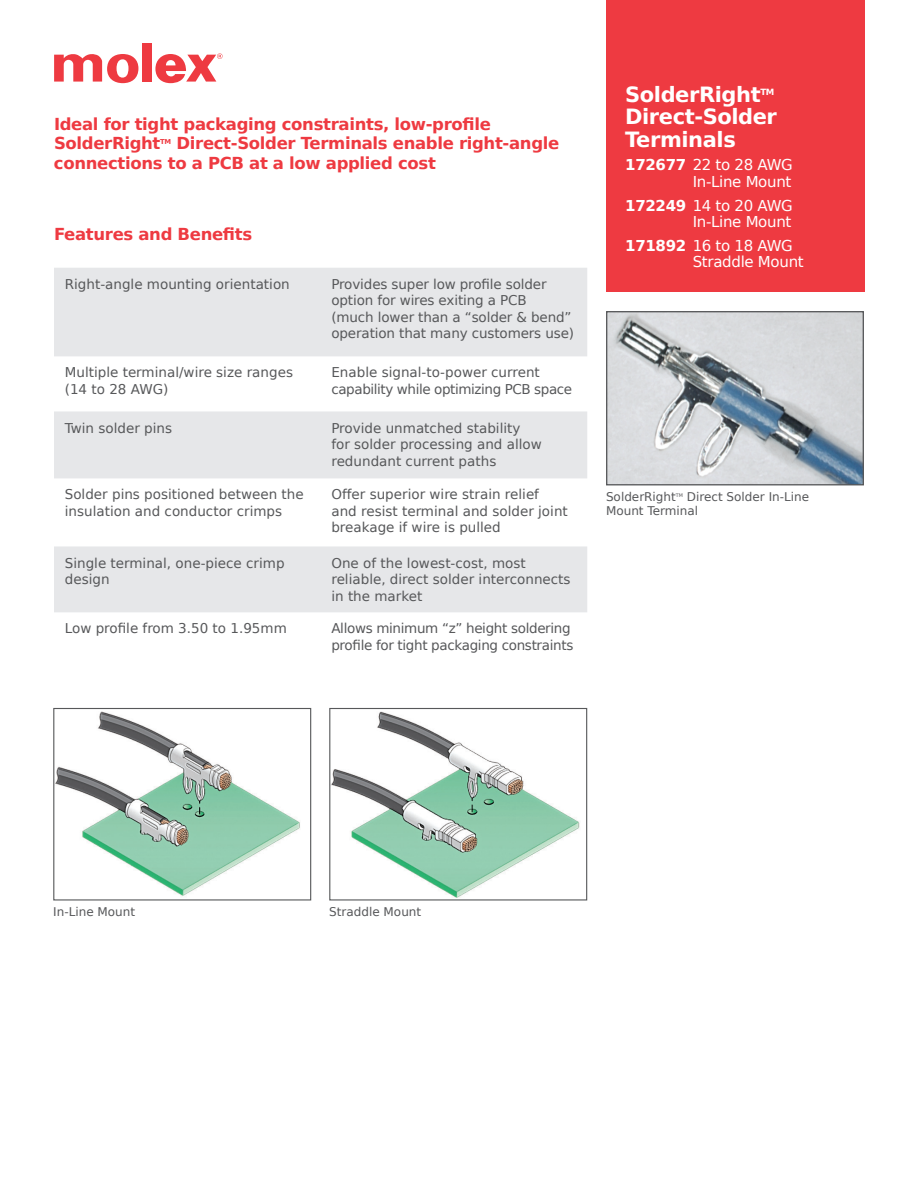
<style>
.page{position:relative;width:918px;height:1188px;background:#fff}
.page>*{position:absolute;margin:0;border:0;box-sizing:border-box;transform-origin:0 0}
.t1{font:700 21px/22.5px "Bitstream Vera Sans";letter-spacing:-.02em;color:#fff}
.t2{font:700 16.5px/19.5px "Bitstream Vera Sans";letter-spacing:-.02em;color:#ee3a41}
.t3{font:15px/16.5px "Bitstream Vera Sans";letter-spacing:-.02em;color:#fff;text-align:right}
.t4{font:13.5px/16.5px "Bitstream Vera Sans";color:#57585a}
.t5{font:13.5px/16.5px "Bitstream Vera Sans";letter-spacing:-.025em;color:#57585a}
.t6{font:13.5px/16.5px "Bitstream Vera Sans";letter-spacing:-.03em;color:#57585a}
.t7{font:12px/13.5px "Bitstream Vera Sans";color:#57585a}
.t8{font:700 8.55px "Bitstream Vera Sans";color:#fff}
.t9{font:700 6.75px "Bitstream Vera Sans";color:#ee3a41}
.t10{font:4.95px "Bitstream Vera Sans";color:#57585a}
.s1{font-weight:700}
</style>
<div class="page">
<div style="left:142px;top:43px;width:9px;height:39px;background:#ee3a41"></div>
<svg style="left:54px;top:54px;width:84px;height:29px"></svg>
<svg style="left:155px;top:53px;width:68px;height:30px"></svg>
<img style="left:331px;top:711px;width:249px;height:187px">
<div style="left:329px;top:708px;width:258px;height:193px;border:1px solid #57585a"></div>
<img style="left:55px;top:711px;width:245px;height:185px">
<div style="left:53px;top:708px;width:258px;height:193px;border:1px solid #57585a"></div>
<svg style="left:54px;top:268px;width:533px;height:344px;fill:#e6e7e9"></svg>
<img style="left:608px;top:313px;width:254px;height:170px">
<div style="left:606px;top:311px;width:258px;height:174px;border:1px solid #57585a"></div>
<div style="left:606px;top:0;width:258px;height:291px;background:#ee3a41"></div>
<p class="t2" style="left:54px;top:114px;width:439px">Ideal for tight packaging constraints, low-profile<br>SolderRight</p>
<p class="t2" style="left:54px;top:135px;width:507px;text-indent:123px">Direct-Solder Terminals enable right-angle connections to a PCB at a low applied cost</p>
<p class="t9" style="left:160px;top:139px;width:13px">tm</p>
<p class="t2" style="left:54px;top:224px;width:200px">Features and Benefits</p>
<p class="t4" style="left:65px;top:277px;width:227px">Right-angle mounting orientation</p>
<p class="t4" style="left:331px;top:276px;width:244px">Provides super low profile solder option for wires exiting a PCB<br>(much lower than a “solder &amp; bend” operation that many customers use)</p>
<p class="t4" style="left:65px;top:365px;width:230px">Multiple terminal/wire size ranges (14 to 28 AWG)</p>
<p class="t6" style="left:331px;top:365px;width:242px">Enable signal-to-power current capability while optimizing PCB space</p>
<p class="t4" style="left:65px;top:421px;width:109px">Twin solder pins</p>
<p class="t4" style="left:331px;top:421px;width:212px">Provide unmatched stability for solder processing and allow redundant current paths</p>
<p class="t4" style="left:65px;top:488px;width:240px">Solder pins positioned between the insulation and conductor crimps</p>
<p class="t4" style="left:331px;top:488px;width:238px">Offer superior wire strain relief and resist terminal and solder joint breakage if wire is pulled</p>
<p class="t4" style="left:65px;top:556px;width:221px">Single terminal, one-piece crimp design</p>
<p class="t4" style="left:331px;top:556px;width:241px">One of the lowest-cost, most reliable, direct solder interconnects in the market</p>
<p class="t4" style="left:65px;top:620px;width:224px">Low profile from 3.50 to 1.95mm</p>
<p class="t5" style="left:331px;top:621px;width:243px">Allows minimum “z” height soldering profile for tight packaging constraints</p>
<h1 class="t1" style="left:625px;top:85px;width:137px">SolderRight</h1>
<p class="t8" style="left:760px;top:88px;width:16px">tm</p>
<h1 class="t1" style="left:625px;top:107px;width:153px">Direct-Solder<br>Terminals</h1>
<p class="t3" style="left:625px;top:158px;width:169px"><span class="s1">172677</span> 22 to 28 AWG<br>In-Line Mount</p>
<p class="t3" style="left:625px;top:197px;width:169px"><span class="s1">172249</span> 14 to 20 AWG<br>In-Line Mount</p>
<p class="t3" style="left:693px;top:239px;width:113px;text-align:left;text-indent:-68px"><span class="s1">171892</span> 16 to 18 AWG<br>Straddle Mount</p>
<p class="t7" style="left:606px;top:491px;width:71px">SolderRight</p>
<p class="t10" style="left:676px;top:494px;width:9px">tm</p>
<p class="t7" style="left:606px;top:491px;width:205px;text-indent:81px">Direct Solder In-Line<br>Mount Terminal</p>
<p class="t7" style="left:53px;top:906px;width:83px">In-Line Mount</p>
<p class="t7" style="left:329px;top:906px;width:94px">Straddle Mount</p>
</div>
